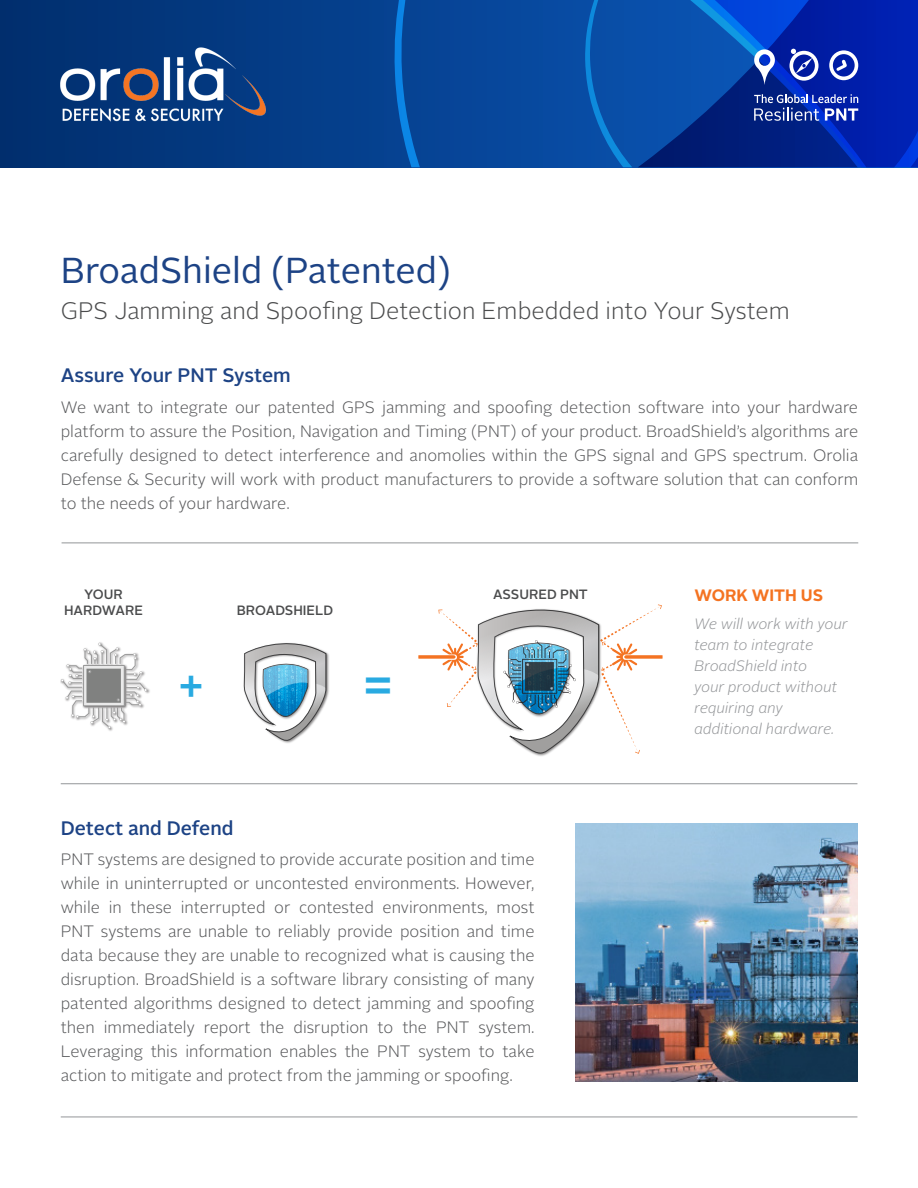
<style>
.page{position:relative;width:918px;height:1188px;background:#fff}
.page>*{position:absolute;margin:0;border:0;box-sizing:border-box;transform-origin:0 0}
.t1{font:italic 700 49.65px "Acumin Pro Semi Cond";color:#29aae1}
.t2{font:italic 700 42.75px "Acumin Pro Semi Cond";color:#29aae1}
.t3{font:36px "Alright Sans";color:#1d4385}
.t4{font:300 23.85px "Alright Sans";color:#4b4c4d}
.Body_Text_style{font:500 19.5px "Alright Sans";color:#1d4385}
.Body_Text_style-2{font:300 16.5px/24px "Alright Sans";color:#57585a;text-align:justify}
.Body_Text_style-3{font:700 16.5px "Alright Sans";color:#f47321}
.Body_Text_style-4{font:italic 300 15px/21px "Alright Sans";color:#939598}
.Body_Text_style-5{font:500 13.5px/16.5px "Alright Sans";color:#4b4c4d;text-align:center}
</style>
<div class="page">
<svg style="left:0;top:0;width:638px;height:167px;background:#05408e"></svg>
<svg style="left:638px;top:0;width:36px;height:167px;background:#084aa6"></svg>
<svg style="left:585px;top:0;width:47px;height:167px;background:#0955ad"></svg>
<svg style="left:395px;top:0;width:25px;height:167px;background:#0755aa"></svg>
<svg style="left:674px;top:0;width:244px;height:167px;background:#0c36a9"></svg>
<hr style="left:61px;top:1117px;width:796px;height:1px;background:#939598">
<img style="left:41px;top:17px;width:245px;height:137px">
<svg style="left:61px;top:643px;width:86px;height:86px"></svg>
<svg style="left:418px;top:604px;width:245px;height:152px"></svg>
<img style="left:326px;top:652px;width:3px;height:49px">
<svg style="left:244px;top:643px;width:82px;height:100px"></svg>
<img style="left:576px;top:824px;width:281px;height:257px">
<hr style="left:61px;top:783px;width:796px;height:1px;background:#939598">
<hr style="left:62px;top:543px;width:796px;height:1px;background:#939598">
<p class="t3" style="left:61px;top:246px;width:392px">BroadShield (Patented)</p>
<p class="t4" style="left:61px;top:295px;width:731px">GPS Jamming and Spoofing Detection Embedded into Your System</p>
<p class="Body_Text_style" style="left:61px;top:362px;width:232px">Assure Your PNT System</p>
<p class="Body_Text_style-2" style="left:61px;top:395px;width:799px">We want to integrate our patented GPS jamming and spoofing detection software into your hardware platform to assure the Position, Navigation and Timing (PNT) of your product. BroadShield’s algorithms are carefully designed to detect interference and anomolies within the GPS signal and GPS spectrum. Orolia Defense &amp; Security will work with product manufacturers to provide a software solution that can conform to the needs of your hardware.</p>
<p class="Body_Text_style-5" style="left:64px;top:586px;width:80px">YOUR<br>HARDWARE</p>
<p class="Body_Text_style-5" style="left:237px;top:603px;width:98px">BROADSHIELD</p>
<p class="t2" style="left:178px;top:652px;width:27px">+</p>
<p class="t1" style="left:363px;top:646px;width:31px">=</p>
<p class="Body_Text_style-5" style="left:493px;top:586px;width:96px">ASSURED PNT</p>
<p class="Body_Text_style" style="left:61px;top:814px;width:174px">Detect and Defend</p>
<p class="Body_Text_style-2" style="left:61px;top:848px;width:475px">PNT systems are designed to provide accurate position and time while in uninterrupted or uncontested environments. However, while in these interrupted or contested environments, most PNT systems are unable to reliably provide position and time data because they are unable to recognized what is causing the disruption. BroadShield is a software library consisting of many patented algorithms designed to detect jamming and spoofing then immediately report the disruption to the PNT system.<br>Leveraging this information enables the PNT system to take action to mitigate and protect from the jamming or spoofing.</p>
<p class="Body_Text_style-3" style="left:694px;top:584px;width:130px">WORK WITH US</p>
<p class="Body_Text_style-4" style="left:694px;top:614px;width:155px">We will work with your</p>
<p class="Body_Text_style-4" style="left:694px;top:635px;width:144px">team to integrate<br>BroadShield into your product without requiring any additional hardware.</p>
</div>
